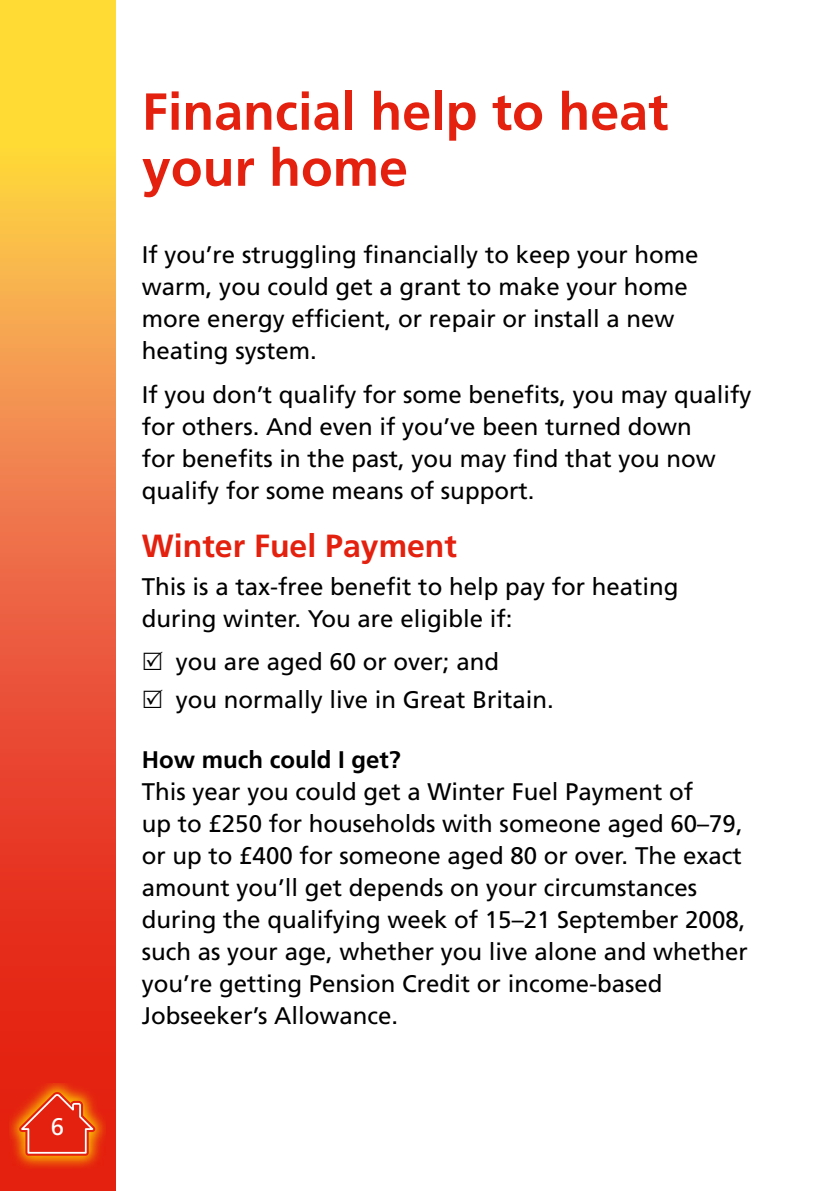
<style>
.page{position:relative;width:840px;height:1191px;background:#fff}
.page>*{position:absolute;margin:0;border:0;box-sizing:border-box;transform-origin:0 0}
.t1{font:700 52px/56px "Frutiger";color:#e4200e}
.t2{font:700 32px "Frutiger";color:#e4200e}
.t3{font:24px/32px "Frutiger";color:#000}
.t4{font:700 24px "Frutiger";color:#000}
.t5{font:24px "Frutiger";color:#fff}
</style>
<div class="page">
<svg style="left:0;top:0;width:115px;height:1191px"></svg>
<img style="left:9px;top:1083px;width:97px;height:85px">
<svg style="left:9px;top:1086px;width:97px;height:72px"></svg>
<p class="t5" style="left:51px;top:1112px;width:15px">6</p>
<h1 class="t1" style="left:142px;top:84px;width:527px">Financial help to heat your home</h1>
<p class="t3" style="left:142px;top:239px;width:558px">If you’re struggling financially to keep your home warm, you could get a grant to make your home more energy efficient, or repair or install a new heating system.</p>
<p class="t3" style="left:142px;top:378px;width:611px">If you don’t qualify for some benefits, you may qualify for others. And even if you’ve been turned down<br>for benefits in the past, you may find that you now qualify for some means of support.</p>
<h2 class="t2" style="left:142px;top:527px;width:316px">Winter Fuel Payment</h2>
<p class="t3" style="left:142px;top:571px;width:538px">This is a tax-free benefit to help pay for heating during winter. You are eligible if:</p>
<p class="t3" style="left:176px;top:643px;width:379px;line-height:37.6px">you are aged 60 or over; and<br>you normally live in Great Britain.</p>
<h3 class="t4" style="left:142px;top:746px;width:260px">How much could I get?</h3>
<p class="t3" style="left:142px;top:776px;width:607px">This year you could get a Winter Fuel Payment of<br>up to £250 for households with someone aged 60–79, or up to £400 for someone aged 80 or over. The exact amount you’ll get depends on your circumstances during the qualifying week of 15–21 September 2008, such as your age, whether you live alone and whether you’re getting Pension Credit or income-based Jobseeker’s Allowance.</p>
</div>
